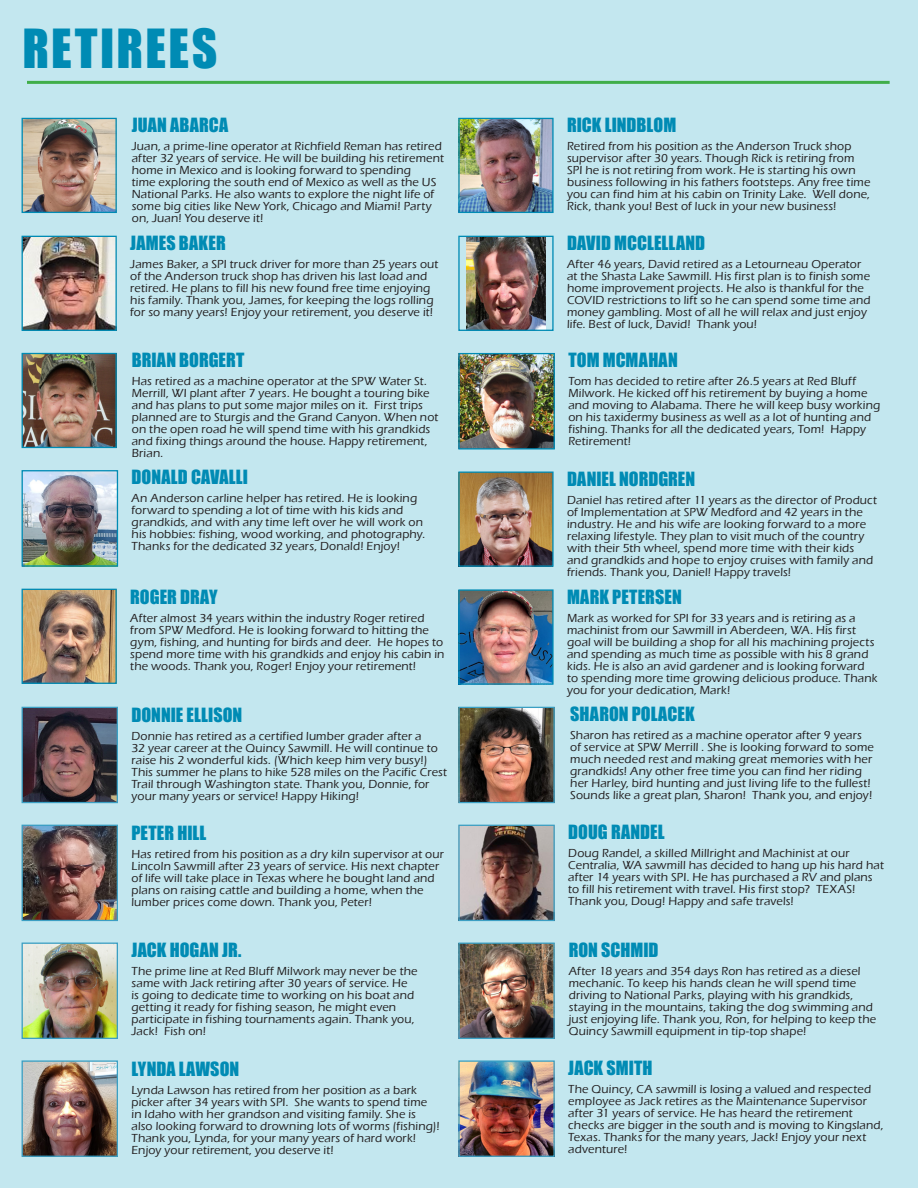
<style>
.page{position:relative;width:918px;height:1188px;background:#c3e7ef}
.page>*{position:absolute;margin:0;border:0;box-sizing:border-box;transform-origin:0 0}
.t1{font:49.5px "Impact";letter-spacing:.05em;color:#008bb4}
.t2{font:18px "Impact";letter-spacing:.005em;color:#008bb4}
.t3{font:500 12px/12px "Eras ITC";letter-spacing:.015em;color:#231f20}
</style>
<div class="page">
<img style="left:24px;top:120px;width:91px;height:91px">
<div style="left:22px;top:118px;width:95px;height:95px;border:1px solid #008bb4"></div>
<img style="left:460px;top:120px;width:92px;height:91px">
<div style="left:458px;top:118px;width:96px;height:95px;border:1px solid #008bb4"></div>
<hr style="left:27px;top:81px;width:863px;height:3px;background:#40ae49">
<img style="left:24px;top:472px;width:92px;height:93px">
<div style="left:22px;top:470px;width:96px;height:97px;border:1px solid #008bb4"></div>
<img style="left:460px;top:355px;width:93px;height:93px">
<div style="left:458px;top:353px;width:97px;height:97px;border:1px solid #008bb4"></div>
<img style="left:24px;top:238px;width:91px;height:91px">
<div style="left:22px;top:236px;width:95px;height:95px;border:1px solid #008bb4"></div>
<img style="left:460px;top:591px;width:92px;height:92px">
<div style="left:458px;top:589px;width:96px;height:96px;border:1px solid #008bb4"></div>
<img style="left:24px;top:591px;width:91px;height:91px">
<div style="left:22px;top:589px;width:95px;height:95px;border:1px solid #008bb4"></div>
<img style="left:460px;top:474px;width:92px;height:91px">
<div style="left:458px;top:472px;width:96px;height:95px;border:1px solid #008bb4"></div>
<img style="left:24px;top:355px;width:91px;height:91px">
<div style="left:22px;top:353px;width:95px;height:95px;border:1px solid #008bb4"></div>
<img style="left:466px;top:238px;width:80px;height:91px">
<div style="left:458px;top:236px;width:96px;height:95px;border:1px solid #008bb4"></div>
<img style="left:24px;top:709px;width:92px;height:92px">
<div style="left:22px;top:707px;width:96px;height:96px;border:1px solid #3b9fc3"></div>
<img style="left:460px;top:709px;width:93px;height:92px">
<div style="left:458px;top:707px;width:97px;height:96px;border:1px solid #3b9fc3"></div>
<img style="left:24px;top:827px;width:92px;height:92px">
<div style="left:22px;top:825px;width:96px;height:96px;border:1px solid #3b9fc3"></div>
<img style="left:460px;top:827px;width:93px;height:92px">
<div style="left:458px;top:825px;width:97px;height:96px;border:1px solid #3b9fc3"></div>
<img style="left:24px;top:1062px;width:92px;height:93px">
<div style="left:22px;top:1060px;width:96px;height:97px;border:1px solid #3b9fc3"></div>
<img style="left:460px;top:1062px;width:93px;height:93px">
<div style="left:458px;top:1060px;width:97px;height:97px;border:1px solid #3b9fc3"></div>
<img style="left:24px;top:945px;width:92px;height:92px">
<div style="left:22px;top:943px;width:96px;height:96px;border:1px solid #3b9fc3"></div>
<img style="left:460px;top:945px;width:93px;height:92px">
<div style="left:458px;top:943px;width:97px;height:96px;border:1px solid #3b9fc3"></div>
<p class="t1" style="left:22px;top:10px;width:196px">RETIREES</p>
<p class="t2" style="left:132px;top:111px;width:98px">JUAN ABARCA</p>
<p class="t3" style="left:132px;top:140px;width:314px">Juan, a prime-line operator at Richfield Reman has retired after 32 years of service. He will be building his retirement home in Mexico and is looking forward to spending<br>time exploring the south end of Mexico as well as the US National Parks. He also wants to explore the night life of some big cities like New York, Chicago and Miami! Party on, Juan! You deserve it!</p>
<p class="t2" style="left:130px;top:229px;width:97px">JAMES BAKER</p>
<p class="t3" style="left:130px;top:258px;width:310px">James Baker, a SPI truck driver for more than 25 years out of the Anderson truck shop has driven his last load and retired. He plans to fill his new found free time enjoying his family. Thank you, James, for keeping the logs rolling for so many years! Enjoy your retirement, you deserve it!</p>
<p class="t2" style="left:132px;top:346px;width:114px">BRIAN BORGERT</p>
<p class="t3" style="left:132px;top:375px;width:308px">Has retired as a machine operator at the SPW Water St.<br>Merrill, WI plant after 7 years. He bought a touring bike and has plans to put some major miles on it. First trips planned are to Sturgis and the Grand Canyon. When not on the open road he will spend time with his grandkids and fixing things around the house. Happy retirement, Brian.</p>
<p class="t2" style="left:132px;top:463px;width:118px">DONALD CAVALLI</p>
<p class="t3" style="left:132px;top:492px;width:295px">An Anderson carline helper has retired. He is looking forward to spending a lot of time with his kids and grandkids, and with any time left over he will work on his hobbies: fishing, wood working, and photography.<br>Thanks for the dedicated 32 years, Donald! Enjoy!</p>
<p class="t2" style="left:130px;top:583px;width:89px">ROGER DRAY</p>
<p class="t3" style="left:130px;top:612px;width:316px">After almost 34 years within the industry Roger retired from SPW Medford. He is looking forward to hitting the gym, fishing, and hunting for birds and deer. He hopes to spend more time with his grandkids and enjoy his cabin in the woods. Thank you, Roger! Enjoy your retirement!</p>
<p class="t2" style="left:132px;top:701px;width:112px">DONNIE ELLISON</p>
<p class="t3" style="left:132px;top:730px;width:317px">Donnie has retired as a certified lumber grader after a<br>32 year career at the Quincy Sawmill. He will continue to raise his 2 wonderful kids. (Which keep him very busy!)<br>This summer he plans to hike 528 miles on the Pacific Crest Trail through Washington state. Thank you, Donnie, for your many years or service! Happy Hiking!</p>
<p class="t2" style="left:132px;top:819px;width:76px">PETER HILL</p>
<p class="t3" style="left:132px;top:848px;width:314px">Has retired from his position as a dry kiln supervisor at our Lincoln Sawmill after 23 years of service. His next chapter of life will take place in Texas where he bought land and plans on raising cattle and building a home, when the lumber prices come down. Thank you, Peter!</p>
<p class="t2" style="left:132px;top:936px;width:111px">JACK HOGAN JR.</p>
<p class="t3" style="left:132px;top:966px;width:288px">The prime line at Red Bluff Milwork may never be the same with Jack retiring after 30 years of service. He is going to dedicate time to working on his boat and getting it ready for fishing season, he might even participate in fishing tournaments again. Thank you, Jack! Fish on!</p>
<p class="t2" style="left:132px;top:1055px;width:109px">LYNDA LAWSON</p>
<p class="t3" style="left:132px;top:1084px;width:310px">Lynda Lawson has retired from her position as a bark picker after 34 years with SPI. She wants to spend time in Idaho with her grandson and visiting family. She is also looking forward to drowning lots of worms (fishing)!<br>Thank you, Lynda, for your many years of hard work!<br>Enjoy your retirement, you deserve it!</p>
<p class="t2" style="left:567px;top:111px;width:111px">RICK LINDBLOM</p>
<p class="t3" style="left:567px;top:140px;width:305px">Retired from his position as the Anderson Truck shop supervisor after 30 years. Though Rick is retiring from SPI he is not retiring from work. He is starting his own business following in his fathers footsteps. Any free time you can find him at his cabin on Trinity Lake. Well done, Rick, thank you! Best of luck in your new business!</p>
<p class="t2" style="left:567px;top:229px;width:140px">DAVID MCCLELLAND</p>
<p class="t3" style="left:567px;top:258px;width:305px">After 46 years, David retired as a Letourneau Operator at the Shasta Lake Sawmill. His first plan is to finish some home improvement projects. He also is thankful for the COVID restrictions to lift so he can spend some time and money gambling. Most of all he will relax and just enjoy life. Best of luck, David! Thank you!</p>
<p class="t2" style="left:568px;top:346px;width:111px">TOM MCMAHAN</p>
<p class="t3" style="left:568px;top:375px;width:314px">Tom has decided to retire after 26.5 years at Red Bluff Milwork. He kicked off his retirement by buying a home and moving to Alabama. There he will keep busy working on his taxidermy business as well as a lot of hunting and fishing. Thanks for all the dedicated years, Tom! Happy Retirement!</p>
<p class="t2" style="left:567px;top:465px;width:130px">DANIEL NORDGREN</p>
<p class="t3" style="left:567px;top:495px;width:311px">Daniel has retired after 11 years as the director of Product of Implementation at SPW Medford and 42 years in the industry. He and his wife are looking forward to a more relaxing lifestyle. They plan to visit much of the country with their 5th wheel, spend more time with their kids and grandkids and hope to enjoy cruises with family and friends. Thank you, Daniel! Happy travels!</p>
<p class="t2" style="left:567px;top:583px;width:116px">MARK PETERSEN</p>
<p class="t3" style="left:567px;top:612px;width:312px">Mark as worked for SPI for 33 years and is retiring as a machinist from our Sawmill in Aberdeen, WA. His first goal will be building a shop for all his machining projects and spending as much time as possible with his 8 grand kids. He is also an avid gardener and is looking forward to spending more time growing delicious produce. Thank you for your dedication, Mark!</p>
<p class="t2" style="left:570px;top:700px;width:126px">SHARON POLACEK</p>
<p class="t3" style="left:570px;top:729px;width:305px">Sharon has retired as a machine operator after 9 years of service at SPW Merrill . She is looking forward to some much needed rest and making great memories with her grandkids! Any other free time you can find her riding her Harley, bird hunting and just living life to the fullest!<br>Sounds like a great plan, Sharon! Thank you, and enjoy!</p>
<p class="t2" style="left:568px;top:818px;width:98px">DOUG RANDEL</p>
<p class="t3" style="left:568px;top:847px;width:317px">Doug Randel, a skilled Millright and Machinist at our Centralia, WA sawmill has decided to hang up his hard hat after 14 years with SPI. He has purchased a RV and plans to fill his retirement with travel. His first stop? TEXAS!<br>Thank you, Doug! Happy and safe travels!</p>
<p class="t2" style="left:569px;top:936px;width:91px">RON SCHMID</p>
<p class="t3" style="left:569px;top:966px;width:309px">After 18 years and 354 days Ron has retired as a diesel mechanic. To keep his hands clean he will spend time driving to National Parks, playing with his grandkids, staying in the mountains, taking the dog swimming and just enjoying life. Thank you, Ron, for helping to keep the Quincy Sawmill equipment in tip-top shape!</p>
<p class="t2" style="left:568px;top:1054px;width:86px">JACK SMITH</p>
<p class="t3" style="left:568px;top:1083px;width:317px">The Quincy, CA sawmill is losing a valued and respected employee as Jack retires as the Maintenance Supervisor after 31 years of service. He has heard the retirement checks are bigger in the south and is moving to Kingsland, Texas. Thanks for the many years, Jack! Enjoy your next adventure!</p>
</div>
